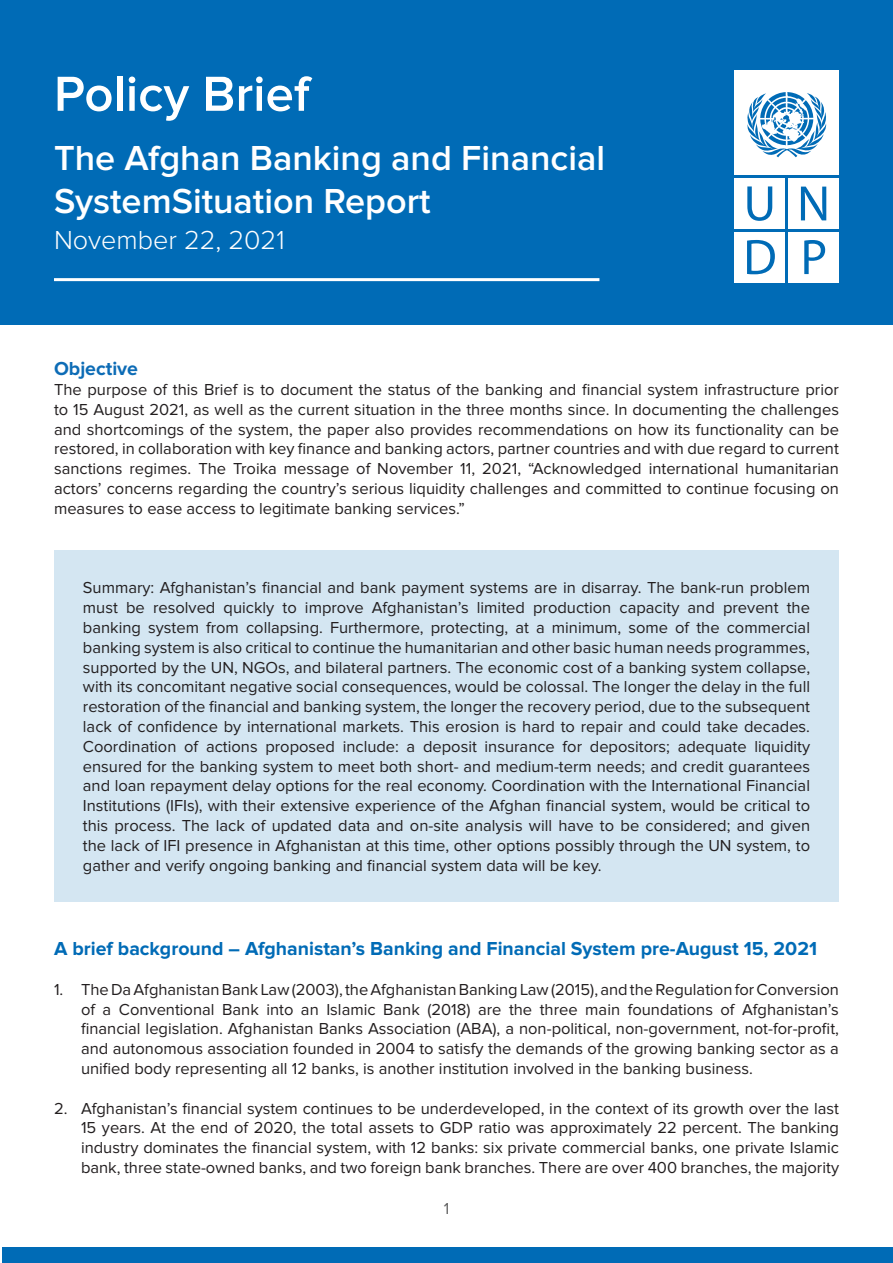
<style>
.page{position:relative;width:893px;height:1263px;background:#fff}
.page>*{position:absolute;margin:0;border:0;box-sizing:border-box;transform-origin:0 0}
.t1{font:600 51px "Proxima Nova";color:#fff}
.t2{font:600 36px/43.2px "Proxima Nova";color:#fff}
.t3{font:300 27px "Proxima Nova";color:#fff}
.Header_1{font:700 19.5px "Proxima Nova";color:#006bb6}
.t4{font:700 19.5px "Proxima Nova";color:#0d6cb6}
.t5{font:16.5px/19.8px "Proxima Nova";color:#231f20;text-align:justify}
.t6{font:16.5px "Proxima Nova";color:#5e5e5e}
</style>
<div class="page">
<div style="left:54px;top:550px;width:785px;height:351px;background:#d4e6f2"></div>
<div style="left:0;top:0;width:893px;height:324px;background:#006bb6"></div>
<div style="left:734px;top:178px;width:51px;height:51px;background:#fff"></div>
<svg style="left:747px;top:186px;width:25px;height:35px"></svg>
<div style="left:788px;top:178px;width:51px;height:51px;background:#fff"></div>
<svg style="left:801px;top:187px;width:25px;height:33px"></svg>
<div style="left:788px;top:232px;width:51px;height:51px;background:#fff"></div>
<svg style="left:804px;top:240px;width:21px;height:34px"></svg>
<div style="left:734px;top:232px;width:51px;height:51px;background:#fff"></div>
<svg style="left:747px;top:240px;width:28px;height:34px"></svg>
<div style="left:734px;top:71px;width:105px;height:104px;background:#fff"></div>
<svg style="left:747px;top:92px;width:80px;height:65px"></svg>
<hr style="left:54px;top:278px;width:545px;height:3px;background:#fff">
<div style="left:2px;top:1247px;width:891px;height:16px;background:#006bb6"></div>
<p class="t1" style="left:54px;top:70px;width:257px">Policy Brief</p>
<p class="t2" style="left:54px;top:138px;width:553px">The Afghan Banking and Financial<br>SystemSituation Report</p>
<p class="t3" style="left:54px;top:227px;width:232px">November 22, 2021</p>
<p class="t4" style="left:54px;top:360px;width:86px">Objective</p>
<p class="t5" style="left:54px;top:380px;width:786px">The purpose of this Brief is to document the status of the banking and financial system infrastructure prior to 15 August 2021, as well as the current situation in the three months since. In documenting the challenges and shortcomings of the system, the paper also provides recommendations on how its functionality can be restored, in collaboration with key finance and banking actors, partner countries and with due regard to current sanctions regimes. The Troika message of November 11, 2021, “Acknowledged international humanitarian actors’ concerns regarding the country’s serious liquidity challenges and committed to continue focusing on measures to ease access to legitimate banking services.”</p>
<p class="t5" style="left:83px;top:579px;width:729px">Summary: Afghanistan’s financial and bank payment systems are in disarray. The bank-run problem must be resolved quickly to improve Afghanistan’s limited production capacity and prevent the banking system from collapsing. Furthermore, protecting, at a minimum, some of the commercial banking system is also critical to continue the humanitarian and other basic human needs programmes, supported by the UN, NGOs, and bilateral partners. The economic cost of a banking system collapse, with its concomitant negative social consequences, would be colossal. The longer the delay in the full restoration of the financial and banking system, the longer the recovery period, due to the subsequent lack of confidence by international markets. This erosion is hard to repair and could take decades.<br>Coordination of actions proposed include: a deposit insurance for depositors; adequate liquidity ensured for the banking system to meet both short- and medium-term needs; and credit guarantees and loan repayment delay options for the real economy. Coordination with the International Financial Institutions (IFIs), with their extensive experience of the Afghan financial system, would be critical to this process. The lack of updated data and on-site analysis will have to be considered; and given the lack of IFI presence in Afghanistan at this time, other options possibly through the UN system, to gather and verify ongoing banking and financial system data will be key.</p>
<p class="Header_1" style="left:54px;top:940px;width:765px">A brief background – Afghanistan’s Banking and Financial System pre-August 15, 2021</p>
<p class="t5" style="left:81px;top:980px;width:759px;text-indent:-27px">1. The Da Afghanistan Bank Law (2003), the Afghanistan Banking Law (2015), and the Regulation for Conversion of a Conventional Bank into an Islamic Bank (2018) are the three main foundations of Afghanistan’s financial legislation. Afghanistan Banks Association (ABA), a non-political, non-government, not-for-profit, and autonomous association founded in 2004 to satisfy the demands of the growing banking sector as a unified body representing all 12 banks, is another institution involved in the banking business.</p>
<p class="t5" style="left:81px;top:1099px;width:760px;text-indent:-27px">2. Afghanistan’s financial system continues to be underdeveloped, in the context of its growth over the last 15 years. At the end of 2020, the total assets to GDP ratio was approximately 22 percent. The banking industry dominates the financial system, with 12 banks: six private commercial banks, one private Islamic bank, three state-owned banks, and two foreign bank branches. There are over 400 branches, the majority</p>
<p class="t6" style="left:444px;top:1201px;width:7px">1</p>
</div>
